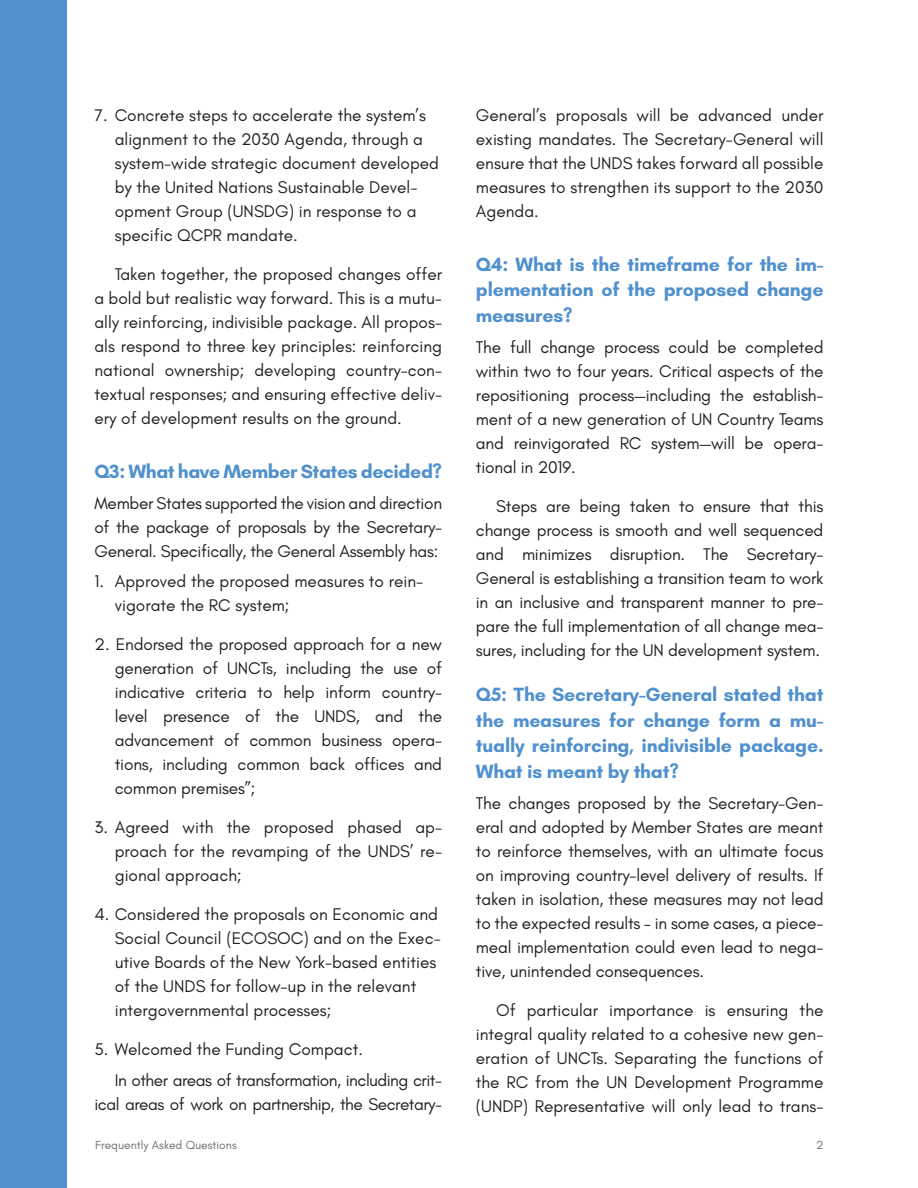
<style>
.page{position:relative;width:918px;height:1188px;background:#fff}
.page>*{position:absolute;margin:0;border:0;box-sizing:border-box;transform-origin:0 0}
._2_head{font:700 19.5px/25.5px "Glacial Indifference";letter-spacing:-.01em;color:#5090cc;text-align:justify}
.Body_indent{font:17.25px/24px "Glacial Indifference";color:#231f20;text-align:justify}
.List_Paragraph{font:17.25px/24px "Glacial Indifference";color:#231f20}
.Body{font:17.25px/24px "Glacial Indifference";letter-spacing:-.01em;color:#231f20;text-align:justify}
.Body_indent-2{font:17.25px/24px "Glacial Indifference";letter-spacing:-.03em;color:#231f20;text-align:right}
.t1{font:12px "Glacial Indifference";color:#6c6d70}
</style>
<div class="page">
<div style="left:0;top:0;width:67px;height:1188px;background:#5090cc"></div>
<p class="List_Paragraph" style="left:115px;top:103px;width:326px;text-indent:-20px">7. Concrete steps to accelerate the system’s alignment to the 2030 Agenda, through a system-wide strategic document developed by the United Nations Sustainable Devel&shy;opment Group (UNSDG) in response to a specific QCPR mandate.</p>
<p class="Body_indent" style="left:94px;top:262px;width:349px;text-indent:20px">Taken together, the proposed changes offer a bold but realistic way forward. This is a mutu&shy;ally reinforcing, indivisible package. All propos&shy;als respond to three key principles: reinforcing national ownership; developing country-con&shy;textual responses; and ensuring effective deliv&shy;ery of development results on the ground.</p>
<p class="_2_head" style="left:94px;top:458px;width:349px">Q3: What have Member States decided?</p>
<p class="Body" style="left:94px;top:491px;width:349px">Member States supported the vision and direction of the package of proposals by the Secretary-General. Specifically, the General Assembly has:</p>
<p class="List_Paragraph" style="left:115px;top:570px;width:310px;text-indent:-20px">1. Approved the proposed measures to rein&shy;vigorate the RC system;</p>
<p class="List_Paragraph" style="left:115px;top:633px;width:329px;text-align:justify;text-indent:-20px">2. Endorsed the proposed approach for a new generation of UNCTs, including the use of indicative criteria to help inform country&shy;level presence of the UNDS, and the advancement of common business opera&shy;tions, including common back offices and common premises”;</p>
<p class="List_Paragraph" style="left:115px;top:816px;width:329px;text-align:justify;text-indent:-20px">3. Agreed with the proposed phased ap&shy;proach for the revamping of the UNDS’ re&shy;gional approach;</p>
<p class="List_Paragraph" style="left:115px;top:903px;width:328px;text-indent:-20px">4. Considered the proposals on Economic and Social Council (ECOSOC) and on the Exec&shy;utive Boards of the New York-based entities of the UNDS for follow-up in the relevant intergovernmental processes;</p>
<p class="List_Paragraph" style="left:94px;top:1038px;width:270px">5. Welcomed the Funding Compact.</p>
<p class="Body_indent-2" style="left:94px;top:1069px;width:349px">In other areas of transformation, including crit&shy;ical areas of work on partnership, the Secretary-</p>
<p class="Body_indent" style="left:476px;top:103px;width:349px">General’s proposals will be advanced under existing mandates. The Secretary-General will ensure that the UNDS takes forward all possible measures to strengthen its support to the 2030<br>Agenda.</p>
<p class="_2_head" style="left:476px;top:251px;width:349px">Q4: What is the timeframe for the im&shy;plementation of the proposed change measures?</p>
<p class="Body" style="left:476px;top:335px;width:349px">The full change process could be completed within two to four years. Critical aspects of the repositioning process—including the establish&shy;ment of a new generation of UN Country Teams and reinvigorated RC system—will be opera&shy;tional in 2019.</p>
<p class="Body_indent" style="left:476px;top:494px;width:349px;text-indent:20px">Steps are being taken to ensure that this change process is smooth and well sequenced and minimizes disruption. The Secretary-General is establishing a transition team to work in an inclusive and transparent manner to pre&shy;pare the full implementation of all change mea&shy;sures, including for the UN development system.</p>
<p class="_2_head" style="left:476px;top:682px;width:349px">Q5: The Secretary-General stated that the measures for change form a mu&shy;tually reinforcing, indivisible package.<br>What is meant by that?</p>
<p class="Body" style="left:476px;top:791px;width:349px">The changes proposed by the Secretary-Gen&shy;eral and adopted by Member States are meant to reinforce themselves, with an ultimate focus on improving country-level delivery of results. If taken in isolation, these measures may not lead to the expected results – in some cases, a piece&shy;meal implementation could even lead to nega&shy;tive, unintended consequences.</p>
<p class="Body_indent" style="left:476px;top:998px;width:349px;text-indent:20px">Of particular importance is ensuring the integral quality related to a cohesive new gen&shy;eration of UNCTs. Separating the functions of the RC from the UN Development Programme (UNDP) Representative will only lead to trans-</p>
<p class="t1" style="left:95px;top:1138px;width:143px">Frequently Asked Questions</p>
<p class="t1" style="left:816px;top:1138px;width:9px">2</p>
</div>
